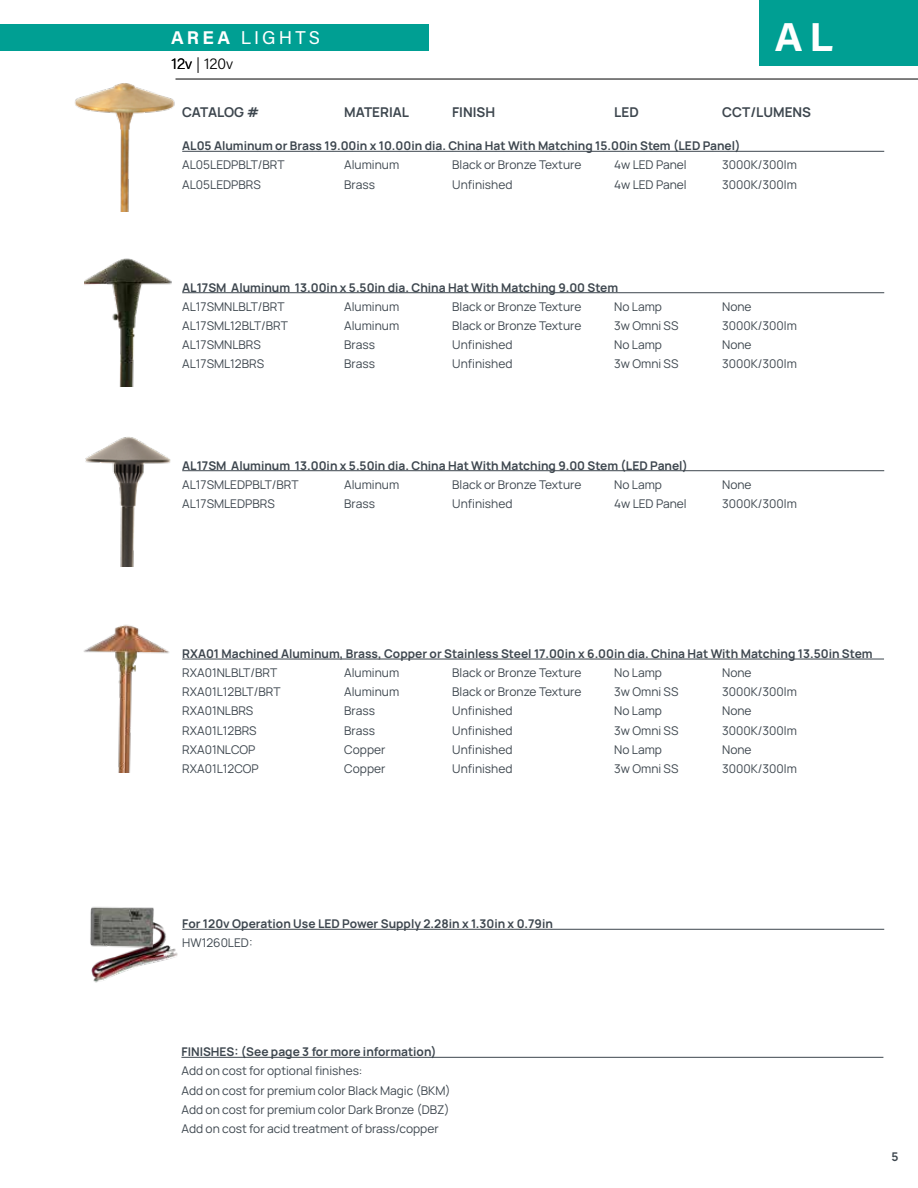
<style>
.page{position:relative;width:918px;height:1188px;background:#fff}
.page>*{position:absolute;margin:0;border:0;box-sizing:border-box;transform-origin:0 0}
.t1{font:40.5px "Acumin Variable Concept";color:#fff}
.t2{font:18.45px "Acumin Variable Concept";letter-spacing:.17em;color:#fff}
.t3{font:15px "Acumin Variable Concept";color:#000}
.t4{font:700 13.5px "Manrope";color:#3d464e}
.t5{font:700 13.5px "Manrope";letter-spacing:-.02em;color:#3d464e}
.t6{font:12px/19.2px "Manrope";color:#3d464e}
.t7{font:700 12px "Manrope";color:#3d464e}
</style>
<div class="page">
<hr style="left:176px;top:79px;width:742px;height:1px;background:#000">
<div style="left:0;top:24px;width:428px;height:27px;background:#009f93"></div>
<div style="left:759px;top:0;width:159px;height:65px;background:#009f93"></div>
<hr style="left:182px;top:151px;width:702px;height:1px;background:#3d464e">
<hr style="left:181px;top:1057px;width:702px;height:1px;background:#3d464e">
<hr style="left:182px;top:292px;width:702px;height:1px;background:#3d464e">
<hr style="left:182px;top:659px;width:702px;height:1px;background:#3d464e">
<hr style="left:182px;top:470px;width:702px;height:1px;background:#3d464e">
<img style="left:74px;top:78px;width:107px;height:134px">
<img style="left:84px;top:258px;width:88px;height:129px">
<img style="left:85px;top:437px;width:86px;height:130px">
<img style="left:83px;top:624px;width:86px;height:149px">
<hr style="left:182px;top:929px;width:702px;height:1px;background:#3d464e">
<img style="left:90px;top:906px;width:88px;height:77px">
<h2 class="t2" style="left:171px;top:25px;width:150px">AREA LIGHTS</h2>
<p class="t3" style="left:172px;top:53px;width:63px">12v | 120v</p>
<h1 class="t1" style="left:775px;top:9px;width:60px">AL</h1>
<p class="t5" style="left:182px;top:103px;width:79px">CATALOG #</p>
<p class="t4" style="left:344px;top:103px;width:66px">MATERIAL</p>
<p class="t4" style="left:452px;top:103px;width:44px">FINISH</p>
<p class="t4" style="left:614px;top:103px;width:26px">LED</p>
<p class="t4" style="left:722px;top:103px;width:90px">CCT/LUMENS</p>
<p class="t7" style="left:182px;top:138px;width:560px">AL05 Aluminum or Brass 19.00in x 10.00in dia. China Hat With Matching 15.00in Stem (LED Panel)</p>
<p class="t6" style="left:182px;top:156px;width:104px">AL05LEDPBLT/BRT</p>
<p class="t6" style="left:344px;top:156px;width:56px">Aluminum</p>
<p class="t6" style="left:452px;top:156px;width:131px">Black or Bronze Texture</p>
<p class="t6" style="left:614px;top:156px;width:74px">4w LED Panel</p>
<p class="t6" style="left:722px;top:156px;width:76px">3000K/300lm</p>
<p class="t6" style="left:182px;top:175px;width:80px">AL05LEDPBRS</p>
<p class="t6" style="left:344px;top:175px;width:32px">Brass</p>
<p class="t6" style="left:452px;top:175px;width:62px">Unfinished</p>
<p class="t6" style="left:614px;top:175px;width:74px">4w LED Panel</p>
<p class="t6" style="left:722px;top:175px;width:76px">3000K/300lm</p>
<p class="t7" style="left:182px;top:280px;width:437px">AL17SM Aluminum 13.00in x 5.50in dia. China Hat With Matching 9.00 Stem</p>
<p class="t6" style="left:182px;top:297px;width:104px">AL17SMNLBLT/BRT</p>
<p class="t6" style="left:344px;top:297px;width:56px">Aluminum</p>
<p class="t6" style="left:452px;top:297px;width:131px">Black or Bronze Texture</p>
<p class="t6" style="left:614px;top:297px;width:49px">No Lamp</p>
<p class="t6" style="left:722px;top:297px;width:31px">None</p>
<p class="t6" style="left:182px;top:316px;width:107px">AL17SML12BLT/BRT</p>
<p class="t6" style="left:344px;top:316px;width:56px">Aluminum</p>
<p class="t6" style="left:452px;top:316px;width:131px">Black or Bronze Texture</p>
<p class="t6" style="left:614px;top:316px;width:66px">3w Omni SS</p>
<p class="t6" style="left:722px;top:316px;width:76px">3000K/300lm</p>
<p class="t6" style="left:182px;top:335px;width:80px">AL17SMNLBRS</p>
<p class="t6" style="left:344px;top:335px;width:32px">Brass</p>
<p class="t6" style="left:452px;top:335px;width:62px">Unfinished</p>
<p class="t6" style="left:614px;top:335px;width:49px">No Lamp</p>
<p class="t6" style="left:722px;top:335px;width:31px">None</p>
<p class="t6" style="left:182px;top:355px;width:83px">AL17SML12BRS</p>
<p class="t6" style="left:344px;top:355px;width:32px">Brass</p>
<p class="t6" style="left:452px;top:355px;width:62px">Unfinished</p>
<p class="t6" style="left:614px;top:355px;width:66px">3w Omni SS</p>
<p class="t6" style="left:722px;top:355px;width:76px">3000K/300lm</p>
<p class="t7" style="left:182px;top:458px;width:507px">AL17SM Aluminum 13.00in x 5.50in dia. China Hat With Matching 9.00 Stem (LED Panel)</p>
<p class="t6" style="left:182px;top:475px;width:118px">AL17SMLEDPBLT/BRT</p>
<p class="t6" style="left:344px;top:475px;width:56px">Aluminum</p>
<p class="t6" style="left:452px;top:475px;width:131px">Black or Bronze Texture</p>
<p class="t6" style="left:614px;top:475px;width:49px">No Lamp</p>
<p class="t6" style="left:722px;top:475px;width:31px">None</p>
<p class="t6" style="left:182px;top:494px;width:94px">AL17SMLEDPBRS</p>
<p class="t6" style="left:344px;top:494px;width:32px">Brass</p>
<p class="t6" style="left:452px;top:494px;width:62px">Unfinished</p>
<p class="t6" style="left:614px;top:494px;width:74px">4w LED Panel</p>
<p class="t6" style="left:722px;top:494px;width:76px">3000K/300lm</p>
<p class="t7" style="left:182px;top:646px;width:692px">RXA01 Machined Aluminum, Brass, Copper or Stainless Steel 17.00in x 6.00in dia. China Hat With Matching 13.50in Stem</p>
<p class="t6" style="left:182px;top:663px;width:96px">RXA01NLBLT/BRT</p>
<p class="t6" style="left:344px;top:663px;width:56px">Aluminum</p>
<p class="t6" style="left:452px;top:663px;width:131px">Black or Bronze Texture</p>
<p class="t6" style="left:614px;top:663px;width:49px">No Lamp</p>
<p class="t6" style="left:722px;top:663px;width:31px">None</p>
<p class="t6" style="left:182px;top:682px;width:100px">RXA01L12BLT/BRT</p>
<p class="t6" style="left:344px;top:682px;width:56px">Aluminum</p>
<p class="t6" style="left:452px;top:682px;width:131px">Black or Bronze Texture</p>
<p class="t6" style="left:614px;top:682px;width:66px">3w Omni SS</p>
<p class="t6" style="left:722px;top:682px;width:76px">3000K/300lm</p>
<p class="t6" style="left:182px;top:702px;width:73px">RXA01NLBRS</p>
<p class="t6" style="left:344px;top:702px;width:32px">Brass</p>
<p class="t6" style="left:452px;top:702px;width:62px">Unfinished</p>
<p class="t6" style="left:614px;top:702px;width:49px">No Lamp</p>
<p class="t6" style="left:722px;top:702px;width:31px">None</p>
<p class="t6" style="left:182px;top:721px;width:76px">RXA01L12BRS</p>
<p class="t6" style="left:344px;top:721px;width:32px">Brass</p>
<p class="t6" style="left:452px;top:721px;width:62px">Unfinished</p>
<p class="t6" style="left:614px;top:721px;width:66px">3w Omni SS</p>
<p class="t6" style="left:722px;top:721px;width:76px">3000K/300lm</p>
<p class="t6" style="left:182px;top:740px;width:75px">RXA01NLCOP</p>
<p class="t6" style="left:344px;top:740px;width:43px">Copper</p>
<p class="t6" style="left:452px;top:740px;width:62px">Unfinished</p>
<p class="t6" style="left:614px;top:740px;width:49px">No Lamp</p>
<p class="t6" style="left:722px;top:740px;width:31px">None</p>
<p class="t6" style="left:182px;top:759px;width:78px">RXA01L12COP</p>
<p class="t6" style="left:344px;top:759px;width:43px">Copper</p>
<p class="t6" style="left:452px;top:759px;width:62px">Unfinished</p>
<p class="t6" style="left:614px;top:759px;width:66px">3w Omni SS</p>
<p class="t6" style="left:722px;top:759px;width:76px">3000K/300lm</p>
<p class="t7" style="left:182px;top:916px;width:372px">For 120v Operation Use LED Power Supply 2.28in x 1.30in x 0.79in</p>
<p class="t6" style="left:182px;top:933px;width:72px">HW1260LED:</p>
<p class="t7" style="left:181px;top:1044px;width:257px">FINISHES: (See page 3 for more information)</p>
<p class="t6" style="left:181px;top:1062px;width:271px">Add on cost for optional finishes:<br>Add on cost for premium color Black Magic (BKM)<br>Add on cost for premium color Dark Bronze (DBZ)<br>Add on cost for acid treatment of brass/copper</p>
<p class="t7" style="left:892px;top:1149px;width:9px">5</p>
</div>
